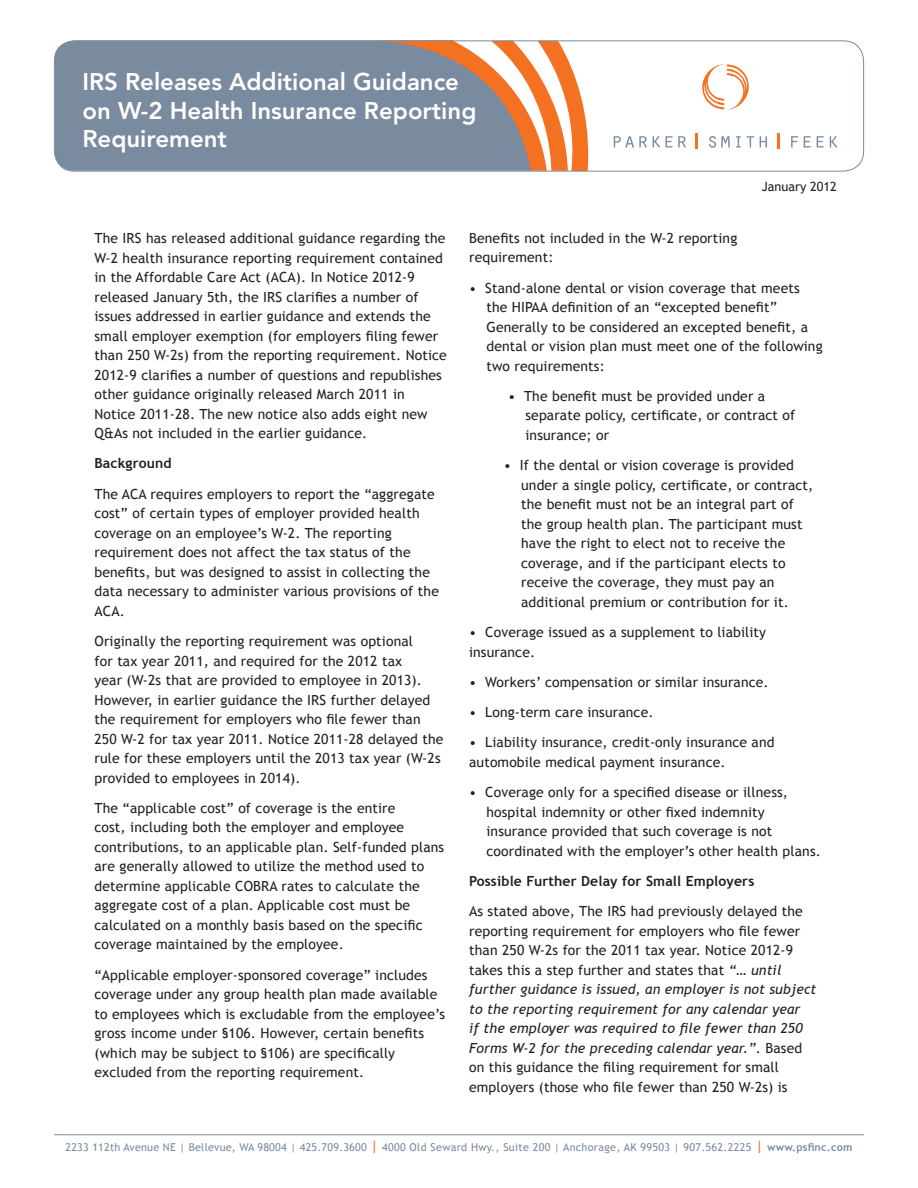
<style>
.page{position:relative;width:918px;height:1188px;background:#fff}
.page>*{position:absolute;margin:0;border:0;box-sizing:border-box;transform-origin:0 0}
.head{font:800 24px/28.5px "Avenir LT Std";color:#fff}
.body{font:13.95px/19.5px "Trebuchet MS";letter-spacing:.01em;color:#231f20}
.body-2{font:700 13.95px "Trebuchet MS";letter-spacing:.01em;color:#231f20}
.date{font:12.75px "Trebuchet MS";color:#231f20}
.t1{font:10.8px "Trebuchet MS";letter-spacing:.03em;color:#7a8a9f}
.s1{font-style:italic}
.s2{font-size:15px;color:#f37121}
.s3{font-weight:700}
</style>
<div class="page">
<div style="left:54px;top:42px;width:319px;height:129px;background:#7a8a9f"></div>
<svg style="left:702px;top:64px;width:47px;height:46px"></svg>
<svg style="left:614px;top:136px;width:33px;height:12px"></svg>
<svg style="left:653px;top:136px;width:33px;height:12px"></svg>
<svg style="left:709px;top:136px;width:21px;height:12px"></svg>
<svg style="left:736px;top:136px;width:5px;height:12px"></svg>
<svg style="left:747px;top:136px;width:7px;height:12px"></svg>
<svg style="left:760px;top:136px;width:7px;height:12px"></svg>
<svg style="left:791px;top:136px;width:7px;height:11px"></svg>
<svg style="left:804px;top:136px;width:7px;height:11px"></svg>
<svg style="left:817px;top:136px;width:7px;height:11px"></svg>
<svg style="left:830px;top:136px;width:7px;height:12px"></svg>
<svg style="left:696px;top:133px;width:2px;height:16px"></svg>
<svg style="left:778px;top:133px;width:2px;height:16px"></svg>
<svg style="left:373px;top:42px;width:216px;height:128px"></svg>
<div style="left:54px;top:40px;width:810px;height:132px;border:1px solid #7a8a9f;border-radius:20px"></div>
<hr style="left:54px;top:1134px;width:810px;height:1px;background:#7a8a9f">
<p class="head" style="left:82px;top:68px;width:395px">IRS Releases Additional Guidance on W-2 Health Insurance Reporting<br>Requirement</p>
<p class="date" style="left:762px;top:179px;width:77px">January 2012</p>
<p class="body" style="left:94px;top:229px;width:354px">The IRS has released additional guidance regarding the W-2 health insurance reporting requirement contained in the Affordable Care Act (ACA). In Notice 2012-9 released January 5th, the IRS clarifies a number of issues addressed in earlier guidance and extends the small employer exemption (for employers filing fewer than 250 W-2s) from the reporting requirement. Notice 2012-9 clarifies a number of questions and republishes other guidance originally released March 2011 in Notice 2011-28. The new notice also adds eight new Q&amp;As not included in the earlier guidance.</p>
<p class="body-2" style="left:94px;top:455px;width:79px">Background</p>
<p class="body" style="left:94px;top:484px;width:346px">The ACA requires employers to report the “aggregate cost” of certain types of employer provided health coverage on an employee’s W-2. The reporting requirement does not affect the tax status of the benefits, but was designed to assist in collecting the data necessary to administer various provisions of the ACA.</p>
<p class="body" style="left:94px;top:632px;width:351px">Originally the reporting requirement was optional<br>for tax year 2011, and required for the 2012 tax<br>year (W-2s that are provided to employee in 2013).<br>However, in earlier guidance the IRS further delayed the requirement for employers who file fewer than 250 W-2 for tax year 2011. Notice 2011-28 delayed the rule for these employers until the 2013 tax year (W-2s provided to employees in 2014).</p>
<p class="body" style="left:94px;top:798px;width:351px">The “applicable cost” of coverage is the entire<br>cost, including both the employer and employee contributions, to an applicable plan. Self-funded plans are generally allowed to utilize the method used to determine applicable COBRA rates to calculate the aggregate cost of a plan. Applicable cost must be calculated on a monthly basis based on the specific coverage maintained by the employee.</p>
<p class="body" style="left:94px;top:965px;width:352px">“Applicable employer-sponsored coverage” includes coverage under any group health plan made available to employees which is excludable from the employee’s gross income under §106. However, certain benefits (which may be subject to §106) are specifically excluded from the reporting requirement.</p>
<p class="body" style="left:469px;top:228px;width:270px">Benefits not included in the W-2 reporting requirement:</p>
<p class="body" style="left:486px;top:278px;width:338px;text-indent:-17px">• Stand-alone dental or vision coverage that meets the HIPAA definition of an “excepted benefit” Generally to be considered an excepted benefit, a dental or vision plan must meet one of the following two requirements:</p>
<p class="body" style="left:526px;top:386px;width:271px;text-indent:-17px">• The benefit must be provided under a separate policy, certificate, or contract of insurance; or</p>
<p class="body" style="left:521px;top:456px;width:294px;text-indent:-17px">• If the dental or vision coverage is provided under a single policy, certificate, or contract, the benefit must not be an integral part of the group health plan. The participant must have the right to elect not to receive the coverage, and if the participant elects to receive the coverage, they must pay an additional premium or contribution for it.</p>
<p class="body" style="left:469px;top:623px;width:299px">• Coverage issued as a supplement to liability insurance.</p>
<p class="body" style="left:469px;top:672px;width:301px">• Workers’ compensation or similar insurance.</p>
<p class="body" style="left:469px;top:703px;width:186px">• Long-term care insurance.</p>
<p class="body" style="left:469px;top:733px;width:307px">• Liability insurance, credit-only insurance and automobile medical payment insurance.</p>
<p class="body" style="left:486px;top:783px;width:336px;text-indent:-17px">• Coverage only for a specified disease or illness, hospital indemnity or other fixed indemnity insurance provided that such coverage is not coordinated with the employer’s other health plans.</p>
<p class="body-2" style="left:469px;top:872px;width:287px">Possible Further Delay for Small Employers</p>
<p class="body" style="left:469px;top:902px;width:349px">As stated above, The IRS had previously delayed the reporting requirement for employers who file fewer than 250 W-2s for the 2011 tax year. Notice 2012-9 takes this a step further and states that <span class="s1">“… until further guidance is issued, an employer is not subject to the reporting requirement for any calendar year<br>if the employer was required to file fewer than 250<br>Forms W-2 for the preceding calendar year.”</span>. Based on this guidance the filing requirement for small employers (those who file fewer than 250 W-2s) is</p>
<p class="t1" style="left:65px;top:1141px;width:789px">2233 112th Avenue NE | Bellevue, WA 98004 | 425.709.3600 <span class="s2">|</span> 4000 Old Seward Hwy., Suite 200 | Anchorage, AK 99503 | 907.562.2225 <span class="s2">|</span> <span class="s3">www.psfinc.com</span></p>
</div>
